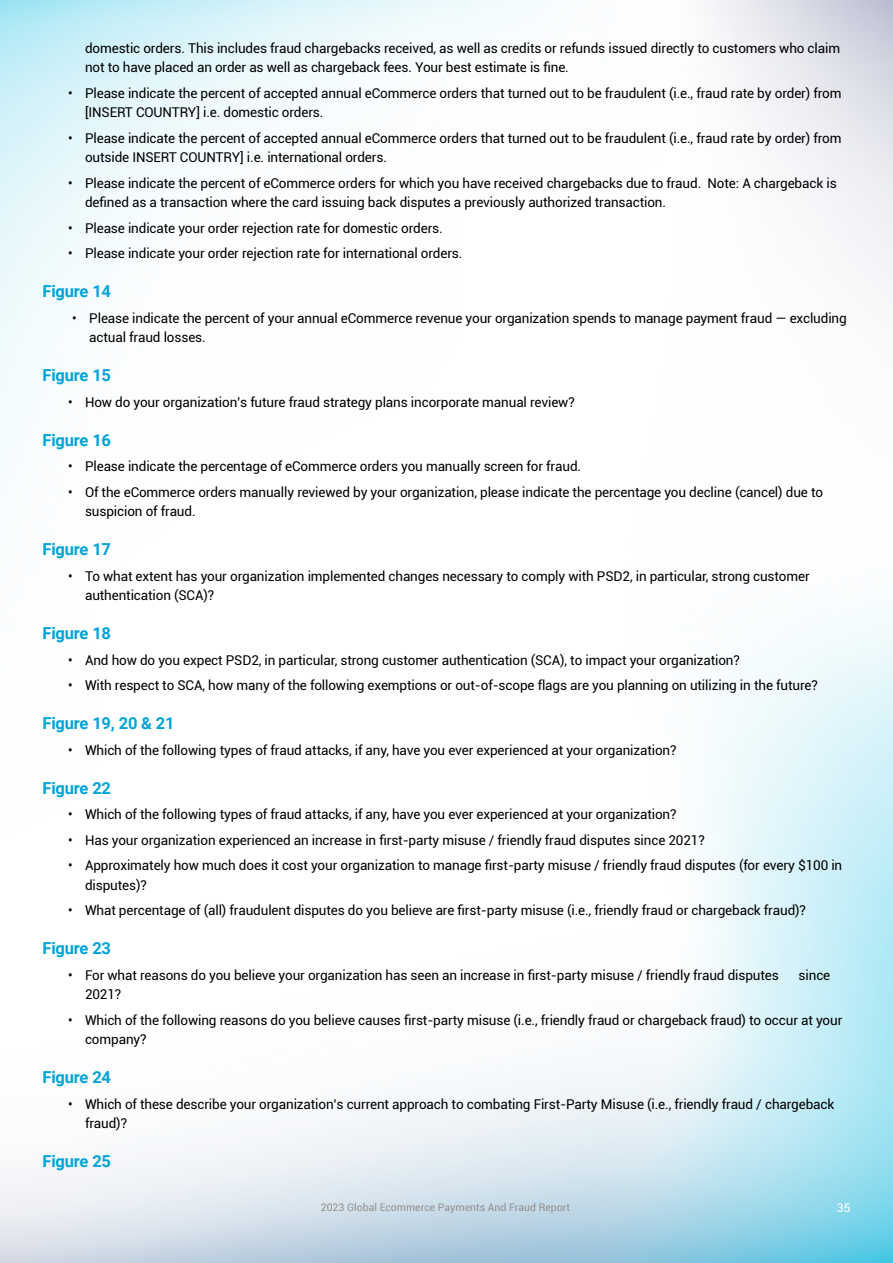
<style>
.page{position:relative;width:893px;height:1263px;background:#fff}
.page>*{position:absolute;margin:0;border:0;box-sizing:border-box;transform-origin:0 0}
.t1{font:700 16.5px "Roboto";letter-spacing:-.01em;color:#00a3d8}
.t2{font:13.5px/19.5px "Roboto";letter-spacing:-.01em;color:#000}
.t3{font:12px "Roboto";color:#fff}
.t4{font:10.5px "Roboto";color:#929292}
</style>
<div class="page">
<img style="left:0;top:0;width:893px;height:1263px">
<p class="t2" style="left:85px;top:38px;width:757px">domestic orders. This includes fraud chargebacks received, as well as credits or refunds issued directly to customers who claim not to have placed an order as well as chargeback fees. Your best estimate is fine.</p>
<p class="t2" style="left:85px;top:83px;width:758px;text-indent:-17px">• Please indicate the percent of accepted annual eCommerce orders that turned out to be fraudulent (i.e., fraud rate by order) from [INSERT COUNTRY] i.e. domestic orders.</p>
<p class="t2" style="left:85px;top:128px;width:758px;text-indent:-17px">• Please indicate the percent of accepted annual eCommerce orders that turned out to be fraudulent (i.e., fraud rate by order) from outside INSERT COUNTRY] i.e. international orders.</p>
<p class="t2" style="left:85px;top:173px;width:753px;text-indent:-17px">• Please indicate the percent of eCommerce orders for which you have received chargebacks due to fraud. Note: A chargeback is defined as a transaction where the card issuing back disputes a previously authorized transaction.</p>
<p class="t2" style="left:68px;top:218px;width:376px">• Please indicate your order rejection rate for domestic orders.</p>
<p class="t2" style="left:68px;top:243px;width:396px">• Please indicate your order rejection rate for international orders.</p>
<p class="t1" style="left:43px;top:280px;width:70px">Figure 14</p>
<p class="t2" style="left:89px;top:308px;width:759px;text-indent:-17px">• Please indicate the percent of your annual eCommerce revenue your organization spends to manage payment fraud — excluding actual fraud losses.</p>
<p class="t1" style="left:43px;top:364px;width:70px">Figure 15</p>
<p class="t2" style="left:68px;top:392px;width:508px">• How do your organization’s future fraud strategy plans incorporate manual review?</p>
<p class="t1" style="left:43px;top:428px;width:70px">Figure 16</p>
<p class="t2" style="left:68px;top:456px;width:515px">• Please indicate the percentage of eCommerce orders you manually screen for fraud.</p>
<p class="t2" style="left:85px;top:482px;width:740px;text-indent:-17px">• Of the eCommerce orders manually reviewed by your organization, please indicate the percentage you decline (cancel) due to suspicion of fraud.</p>
<p class="t1" style="left:43px;top:538px;width:70px">Figure 17</p>
<p class="t2" style="left:85px;top:566px;width:726px;text-indent:-17px">• To what extent has your organization implemented changes necessary to comply with PSD2, in particular, strong customer authentication (SCA)?</p>
<p class="t1" style="left:43px;top:622px;width:70px">Figure 18</p>
<p class="t2" style="left:68px;top:650px;width:673px">• And how do you expect PSD2, in particular, strong customer authentication (SCA), to impact your organization?</p>
<p class="t2" style="left:68px;top:675px;width:751px">• With respect to SCA, how many of the following exemptions or out-of-scope flags are you planning on utilizing in the future?</p>
<p class="t1" style="left:43px;top:712px;width:134px">Figure 19, 20 &amp; 21</p>
<p class="t2" style="left:68px;top:740px;width:610px">• Which of the following types of fraud attacks, if any, have you ever experienced at your organization?</p>
<p class="t1" style="left:43px;top:776px;width:70px">Figure 22</p>
<p class="t2" style="left:68px;top:804px;width:610px">• Which of the following types of fraud attacks, if any, have you ever experienced at your organization?</p>
<p class="t2" style="left:68px;top:830px;width:638px">• Has your organization experienced an increase in first-party misuse / friendly fraud disputes since 2021?</p>
<p class="t2" style="left:85px;top:855px;width:759px;text-indent:-17px">• Approximately how much does it cost your organization to manage first-party misuse / friendly fraud disputes (for every $100 in disputes)?</p>
<p class="t2" style="left:68px;top:900px;width:739px">• What percentage of (all) fraudulent disputes do you believe are first-party misuse (i.e., friendly fraud or chargeback fraud)?</p>
<p class="t1" style="left:43px;top:937px;width:70px">Figure 23</p>
<p class="t2" style="left:68px;top:965px;width:712px">• For what reasons do you believe your organization has seen an increase in first-party misuse / friendly fraud disputes</p>
<p class="t2" style="left:799px;top:965px;width:33px">since</p>
<p class="t2" style="left:85px;top:984px;width:38px">2021?</p>
<p class="t2" style="left:85px;top:1010px;width:759px;text-indent:-17px">• Which of the following reasons do you believe causes first-party misuse (i.e., friendly fraud or chargeback fraud) to occur at your company?</p>
<p class="t1" style="left:43px;top:1066px;width:70px">Figure 24</p>
<p class="t2" style="left:85px;top:1094px;width:751px;text-indent:-17px">• Which of these describe your organization’s current approach to combating First-Party Misuse (i.e., friendly fraud / chargeback fraud)?</p>
<p class="t1" style="left:43px;top:1150px;width:70px">Figure 25</p>
<p class="t4" style="left:321px;top:1200px;width:251px">2023 Global Ecommerce Payments And Fraud Report</p>
<p class="t3" style="left:837px;top:1200px;width:15px">35</p>
</div>
